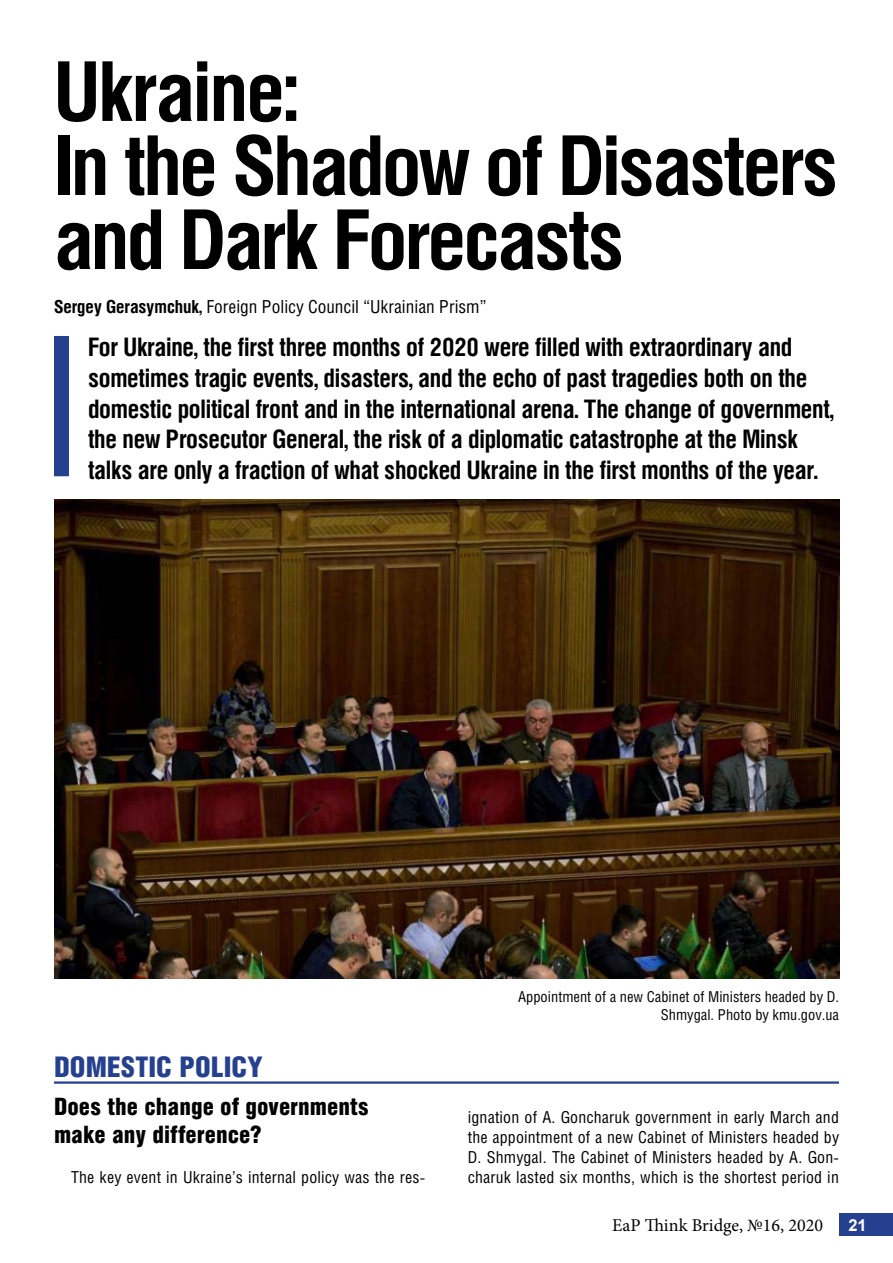
<style>
.page{position:relative;width:893px;height:1263px;background:#fff}
.page>*{position:absolute;margin:0;border:0;box-sizing:border-box;transform-origin:0 0}
.t1{font:700 82.5px/74.1px "Helios Cond";letter-spacing:-.03em;color:#000}
.t2{font:900 28.5px "Helios Cond";color:#25408f}
.t3{font:700 25.5px/30.6px "Helios Cond";letter-spacing:-.01em;color:#000}
.t4{font:900 24px/28.8px "Helios Cond";color:#000}
.t5{font:18px "Helios Cond";color:#000}
.t6{font:18px "Minion Pro";color:#000}
.t7{font:16.5px/19.8px "Helios Cond";letter-spacing:.01em;color:#000;text-align:justify}
.t8{font:700 16.5px "Arial";color:#fff}
.t9{font:15px/18px "Helios Cond";color:#000;text-align:right}
.s1{font-weight:700}
</style>
<div class="page">
<div style="left:840px;top:1213px;width:53px;height:23px;background:#25408f"></div>
<hr style="left:54px;top:1081px;width:785px;height:3px;background:#25408f">
<div style="left:54px;top:336px;width:15px;height:140px;background:#25408f"></div>
<img style="left:54px;top:500px;width:786px;height:478px">
<h1 class="t1" style="left:54px;top:52px;width:786px">Ukraine:<br>In the Shadow of Disasters and Dark Forecasts</h1>
<p class="t5" style="left:54px;top:296px;width:434px"><span class="s1">Sergey Gerasymchuk,</span> Foreign Policy Council “Ukrainian Prism”</p>
<p class="t3" style="left:88px;top:331px;width:747px">For Ukraine, the first three months of 2020 were filled with extraordinary and sometimes tragic events, disasters, and the echo of past tragedies both on the domestic political front and in the international arena. The change of government, the new Prosecutor General, the risk of a diplomatic catastrophe at the Minsk talks are only a fraction of what shocked Ukraine in the first months of the year.</p>
<p class="t2" style="left:54px;top:1051px;width:210px">Domestic policy</p>
<p class="t4" style="left:54px;top:1091px;width:316px">Does the change of governments make any difference?</p>
<p class="t7" style="left:71px;top:1167px;width:356px">The key event in Ukraine’s internal policy was the res-</p>
<p class="t9" style="left:518px;top:988px;width:322px">Appointment of a new Cabinet of Ministers headed by D.<br>Shmygal. Photo by kmu.gov.ua</p>
<p class="t7" style="left:468px;top:1107px;width:373px">ignation of A. Goncharuk government in early March and the appointment of a new Cabinet of Ministers headed by D. Shmygal. The Cabinet of Ministers headed by A. Gon&shy;charuk lasted six months, which is the shortest period in</p>
<p class="t6" style="left:612px;top:1213px;width:212px">EaP Think Bridge, №16, 2020</p>
<p class="t8" style="left:848px;top:1214px;width:20px">21</p>
</div>
